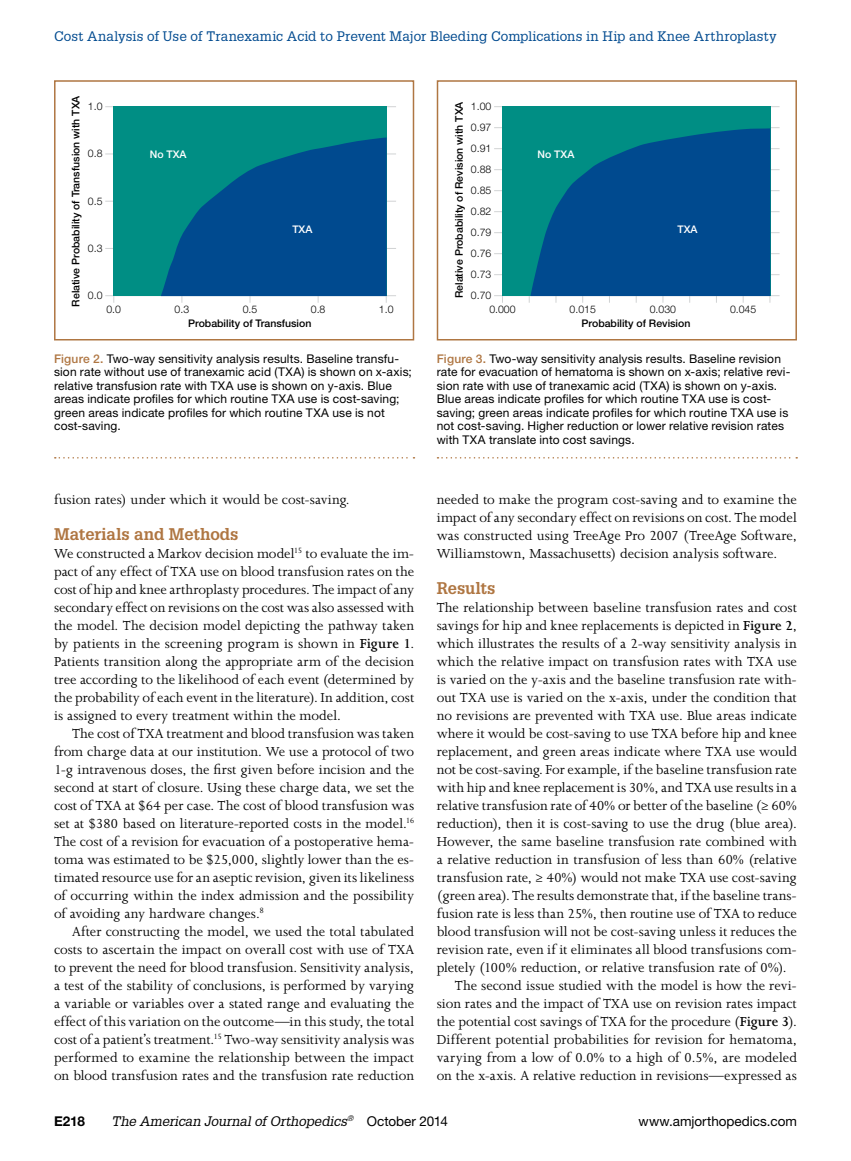
<style>
.page{position:relative;width:851px;height:1161px;background:#fff}
.page>*{position:absolute;margin:0;border:0;box-sizing:border-box;transform-origin:0 0}
.t1{font:700 16.5px "Glypha LT Std";letter-spacing:-.005em;color:#af7642}
.t2{font:15px/18px "Joanna MT Std";letter-spacing:.005em;color:#000;text-align:justify}
.t3{font:13.5px "Glypha LT Std";letter-spacing:.005em;color:#004a8f}
.t4{font:italic 13.5px "Glypha LT Std";letter-spacing:-.01em;color:#000}
.t5{font:13.5px "Helvetica Neue LT Std";color:#000}
.t6{font:700 13.5px "Helvetica Neue LT Std";color:#000}
.t7{font:12px/13.5px "Helvetica Neue LT Std";letter-spacing:.01em;color:#000}
.t8{font:500 10.5px "Helvetica Neue LT Std";color:#000}
.t9{font:300 10.5px/21px "Helvetica Neue LT Std";color:#000;text-align:justify}
.t10{font:500 10.5px "Helvetica Neue LT Std";color:#fff}
.s1{font-weight:500;color:#af7642}
.s2{font-weight:600}
.s3{font-family:"Helvetica Neue LT Std";font-style:normal}
</style>
<div class="page">
<hr style="left:105px;top:106px;width:291px;height:1px;background:#d1d3d4">
<hr style="left:105px;top:154px;width:291px;height:1px;background:#d1d3d4">
<hr style="left:105px;top:201px;width:291px;height:1px;background:#d1d3d4">
<hr style="left:105px;top:248px;width:291px;height:1px;background:#d1d3d4">
<hr style="left:105px;top:295px;width:291px;height:1px;background:#d1d3d4">
<div style="left:113px;top:106px;width:273px;height:190px;background:#008e84"></div>
<svg style="left:161px;top:137px;width:226px;height:166px"></svg>
<div style="left:54px;top:80px;width:360px;height:260px;border:2px solid #af7642"></div>
<hr style="left:494px;top:106px;width:285px;height:1px;background:#d1d3d4">
<hr style="left:494px;top:127px;width:285px;height:1px;background:#d1d3d4">
<hr style="left:494px;top:148px;width:285px;height:1px;background:#d1d3d4">
<hr style="left:494px;top:169px;width:285px;height:1px;background:#d1d3d4">
<hr style="left:494px;top:190px;width:285px;height:1px;background:#d1d3d4">
<hr style="left:494px;top:211px;width:285px;height:1px;background:#d1d3d4">
<hr style="left:494px;top:232px;width:285px;height:1px;background:#d1d3d4">
<hr style="left:494px;top:253px;width:285px;height:1px;background:#d1d3d4">
<hr style="left:494px;top:274px;width:285px;height:1px;background:#d1d3d4">
<hr style="left:494px;top:295px;width:285px;height:1px;background:#d1d3d4">
<div style="left:502px;top:106px;width:268px;height:190px;background:#008e84"></div>
<svg style="left:530px;top:128px;width:240px;height:168px;fill:#004a8f"></svg>
<div style="left:436px;top:80px;width:360px;height:260px;border:2px solid #af7642"></div>
<svg style="left:55px;top:457px;width:359px;height:2px"></svg>
<svg style="left:437px;top:457px;width:360px;height:2px"></svg>
<p class="t3" style="left:54px;top:28px;width:724px">Cost Analysis of Use of Tranexamic Acid to Prevent Major Bleeding Complications in Hip and Knee Arthroplasty</p>
<p class="t8" style="left:69px;top:307px;width:213px;rotate:-90deg">Relative Probability of Transfusion with TXA</p>
<p class="t9" style="left:88px;top:96px;width:16px">1.0</p>
<p class="t9" style="left:88px;top:143px;width:16px">0.8</p>
<p class="t9" style="left:88px;top:190px;width:16px">0.5</p>
<p class="t9" style="left:88px;top:237px;width:16px">0.3</p>
<p class="t9" style="left:88px;top:285px;width:16px">0.0</p>
<p class="t9" style="left:106px;top:298px;width:16px">0.0</p>
<p class="t10" style="left:150px;top:148px;width:38px">No TXA</p>
<p class="t10" style="left:292px;top:223px;width:22px">TXA</p>
<p class="t9" style="left:175px;top:298px;width:16px">0.3</p>
<p class="t9" style="left:243px;top:298px;width:16px">0.5</p>
<p class="t9" style="left:311px;top:298px;width:16px">0.8</p>
<p class="t9" style="left:379px;top:298px;width:16px">1.0</p>
<p class="t8" style="left:188px;top:317px;width:125px">Probability of Transfusion</p>
<p class="t8" style="left:453px;top:298px;width:198px;rotate:-90deg">Relative Probability of Revision with TXA</p>
<p class="t9" style="left:471px;top:96px;width:22px">1.00<br>0.97<br>0.91<br>0.88<br>0.85<br>0.82<br>0.79<br>0.76<br>0.73<br>0.70</p>
<p class="t9" style="left:489px;top:298px;width:28px">0.000</p>
<p class="t10" style="left:537px;top:148px;width:38px">No TXA</p>
<p class="t10" style="left:677px;top:223px;width:22px">TXA</p>
<p class="t9" style="left:569px;top:298px;width:28px">0.015</p>
<p class="t9" style="left:649px;top:298px;width:28px">0.030</p>
<p class="t9" style="left:730px;top:298px;width:28px">0.045</p>
<p class="t8" style="left:581px;top:317px;width:110px">Probability of Revision</p>
<p class="t7" style="left:54px;top:351px;width:359px"><span class="s1">Figure 2.</span> Two-way sensitivity analysis results. Baseline transfu&shy;sion rate without use of tranexamic acid (TXA) is shown on x-axis; relative transfusion rate with TXA use is shown on y-axis. Blue areas indicate profiles for which routine TXA use is cost-saving; green areas indicate profiles for which routine TXA use is not cost-saving.</p>
<p class="t7" style="left:436px;top:351px;width:355px"><span class="s1">Figure 3.</span> Two-way sensitivity analysis results. Baseline revision rate for evacuation of hematoma is shown on x-axis; relative revi&shy;sion rate with use of tranexamic acid (TXA) is shown on y-axis.<br>Blue areas indicate profiles for which routine TXA use is cost&shy;saving; green areas indicate profiles for which routine TXA use is not cost-saving. Higher reduction or lower relative revision rates with TXA translate into cost savings.</p>
<p class="t2" style="left:54px;top:491px;width:297px">fusion rates) under which it would be cost-saving.</p>
<p class="t1" style="left:54px;top:524px;width:186px">Materials and Methods</p>
<p class="t2" style="left:54px;top:545px;width:362px">We constructed a Markov decision model<sup>15</sup> to evaluate the im&shy;pact of any effect of TXA use on blood transfusion rates on the cost of hip and knee arthroplasty procedures. The impact of any secondary effect on revisions on the cost was also assessed with the model. The decision model depicting the pathway taken by patients in the screening program is shown in <span class="s2">Figure 1</span>.<br>Patients transition along the appropriate arm of the decision tree according to the likelihood of each event (determined by the probability of each event in the literature). In addition, cost is assigned to every treatment within the model.</p>
<p class="t2" style="left:54px;top:725px;width:362px;text-indent:18px">The cost of TXA treatment and blood transfusion was taken from charge data at our institution. We use a protocol of two 1-g intravenous doses, the first given before incision and the second at start of closure. Using these charge data, we set the cost of TXA at $64 per case. The cost of blood transfusion was set at $380 based on literature-reported costs in the model.<sup>16<br></sup>The cost of a revision for evacuation of a postoperative hema&shy;toma was estimated to be $25,000, slightly lower than the es&shy;timated resource use for an aseptic revision, given its likeliness of occurring within the index admission and the possibility of avoiding any hardware changes.<sup>8</sup></p>
<p class="t2" style="left:54px;top:923px;width:361px;text-indent:18px">After constructing the model, we used the total tabulated costs to ascertain the impact on overall cost with use of TXA to prevent the need for blood transfusion. Sensitivity analysis, a test of the stability of conclusions, is performed by varying a variable or variables over a stated range and evaluating the effect of this variation on the outcome—in this study, the total cost of a patient’s treatment.<sup>15</sup> Two-way sensitivity analysis was performed to examine the relationship between the impact on blood transfusion rates and the transfusion rate reduction</p>
<p class="t2" style="left:437px;top:491px;width:361px">needed to make the program cost-saving and to examine the impact of any secondary effect on revisions on cost. The model was constructed using TreeAge Pro 2007 (TreeAge Software, Williamstown, Massachusetts) decision analysis software.</p>
<p class="t1" style="left:436px;top:578px;width:60px">Results</p>
<p class="t2" style="left:436px;top:599px;width:361px">The relationship between baseline transfusion rates and cost</p>
<p class="t2" style="left:436px;top:617px;width:361px">savings for hip and knee replacements is depicted in <span class="s2">Figure 2</span>,</p>
<p class="t2" style="left:436px;top:635px;width:361px">which illustrates the results of a 2-way sensitivity analysis in</p>
<p class="t2" style="left:436px;top:653px;width:361px">which the relative impact on transfusion rates with TXA use</p>
<p class="t2" style="left:436px;top:671px;width:361px">is varied on the y-axis and the baseline transfusion rate with-</p>
<p class="t2" style="left:436px;top:689px;width:361px">out TXA use is varied on the x-axis, under the condition that</p>
<p class="t2" style="left:436px;top:707px;width:361px">no revisions are prevented with TXA use. Blue areas indicate</p>
<p class="t2" style="left:436px;top:725px;width:362px">where it would be cost-saving to use TXA before hip and knee</p>
<p class="t2" style="left:436px;top:743px;width:362px">replacement, and green areas indicate where TXA use would</p>
<p class="t2" style="left:436px;top:761px;width:361px">not be cost-saving. For example, if the baseline transfusion rate</p>
<p class="t2" style="left:436px;top:779px;width:361px">with hip and knee replacement is 30%, and TXA use results in a</p>
<p class="t2" style="left:436px;top:797px;width:362px">relative transfusion rate of 40% or better of the baseline (≥ 60%</p>
<p class="t2" style="left:436px;top:815px;width:361px">reduction), then it is cost-saving to use the drug (blue area).</p>
<p class="t2" style="left:436px;top:833px;width:362px">However, the same baseline transfusion rate combined with</p>
<p class="t2" style="left:436px;top:851px;width:361px">a relative reduction in transfusion of less than 60% (relative</p>
<p class="t2" style="left:436px;top:869px;width:362px">transfusion rate, ≥ 40%) would not make TXA use cost-saving</p>
<p class="t2" style="left:436px;top:887px;width:361px">(green area). The results demonstrate that, if the baseline trans-</p>
<p class="t2" style="left:436px;top:905px;width:362px">fusion rate is less than 25%, then routine use of TXA to reduce</p>
<p class="t2" style="left:436px;top:923px;width:361px">blood transfusion will not be cost-saving unless it reduces the</p>
<p class="t2" style="left:436px;top:941px;width:361px">revision rate, even if it eliminates all blood transfusions com-</p>
<p class="t2" style="left:436px;top:959px;width:351px">pletely (100% reduction, or relative transfusion rate of 0%).</p>
<p class="t2" style="left:454px;top:977px;width:343px">The second issue studied with the model is how the revi-</p>
<p class="t2" style="left:436px;top:995px;width:361px">sion rates and the impact of TXA use on revision rates impact</p>
<p class="t2" style="left:436px;top:1013px;width:362px">the potential cost savings of TXA for the procedure (<span class="s2">Figure 3</span>).</p>
<p class="t2" style="left:436px;top:1031px;width:361px">Different potential probabilities for revision for hematoma,</p>
<p class="t2" style="left:436px;top:1049px;width:362px">varying from a low of 0.0% to a high of 0.5%, are modeled</p>
<p class="t2" style="left:436px;top:1067px;width:361px">on the x-axis. A relative reduction in revisions—expressed as</p>
<p class="t6" style="left:54px;top:1113px;width:32px">E218</p>
<p class="t4" style="left:111px;top:1113px;width:338px">The American Journal of Orthopedics<sup>®</sup> <span class="s3">October 2014</span></p>
<p class="t5" style="left:638px;top:1113px;width:160px">www.amjorthopedics.com</p>
</div>
